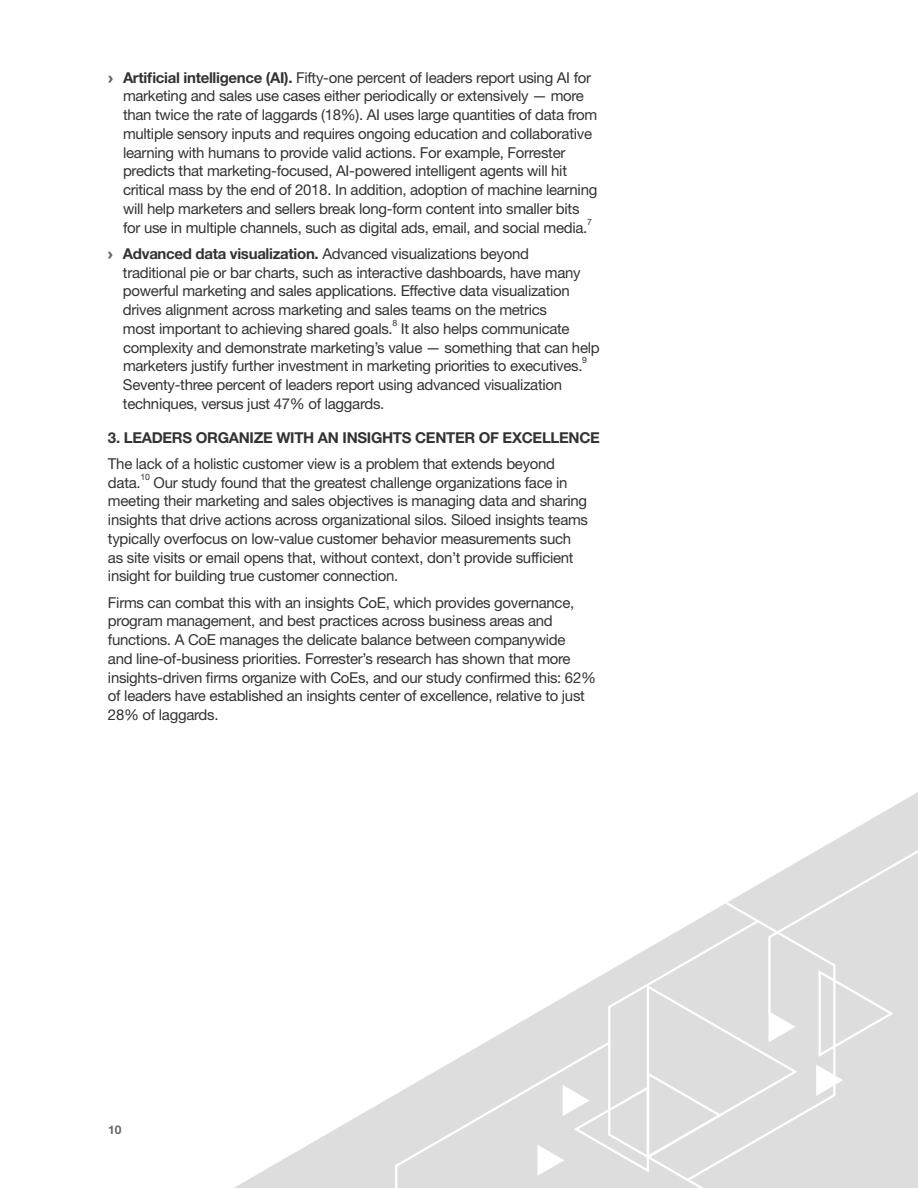
<style>
.page{position:relative;width:918px;height:1188px;background:#fff}
.page>*{position:absolute;margin:0;border:0;box-sizing:border-box;transform-origin:0 0}
.t1{font:15px/18.8px "Helvetica Neue LT Std";letter-spacing:-.02em;color:#333}
.t2{font:700 15px "Helvetica Neue LT Std";letter-spacing:-.02em;color:#333}
.t3{font:700 12px "Helvetica Neue LT Std";color:#666}
.t4{font:8.7px "Helvetica Neue LT Std";color:#333}
.s1{font-family:"Arial";font-weight:900;color:#666}
.s2{font-weight:700}
</style>
<div class="page">
<svg style="left:234px;top:792px;width:684px;height:396px"></svg>
<svg style="left:394px;top:834px;width:524px;height:354px"></svg>
<p class="t1" style="left:123px;top:68px;width:476px;text-indent:-15px"><span class="s1">›</span> <span class="s2">Artificial intelligence (AI).</span> Fifty-one percent of leaders report using AI for marketing and sales use cases either periodically or extensively — more than twice the rate of laggards (18%). AI uses large quantities of data from multiple sensory inputs and requires ongoing education and collaborative learning with humans to provide valid actions. For example, Forrester predicts that marketing-focused, AI-powered intelligent agents will hit critical mass by the end of 2018. In addition, adoption of machine learning will help marketers and sellers break long-form content into smaller bits for use in multiple channels, such as digital ads, email, and social media.</p>
<p class="t4" style="left:587px;top:216px;width:6px">7</p>
<p class="t1" style="left:123px;top:244px;width:459px;text-indent:-15px"><span class="s1">›</span> <span class="s2">Advanced data visualization.</span> Advanced visualizations beyond traditional pie or bar charts, such as interactive dashboards, have many powerful marketing and sales applications. Effective data visualization drives alignment across marketing and sales teams on the metrics most important to achieving shared goals.</p>
<p class="t4" style="left:392px;top:318px;width:6px">8</p>
<p class="t1" style="left:123px;top:319px;width:478px;text-indent:278px">It also helps communicate complexity and demonstrate marketing’s value — something that can help marketers justify further investment in marketing priorities to executives.</p>
<p class="t4" style="left:582px;top:355px;width:6px">9</p>
<p class="t1" style="left:123px;top:375px;width:441px">Seventy-three percent of leaders report using advanced visualization techniques, versus just 47% of laggards.</p>
<p class="t2" style="left:108px;top:428px;width:493px">3. LEADERS ORGANIZE WITH AN INSIGHTS CENTER OF EXCELLENCE</p>
<p class="t1" style="left:108px;top:454px;width:449px">The lack of a holistic customer view is a problem that extends beyond data.</p>
<p class="t4" style="left:140px;top:471px;width:11px">10</p>
<p class="t1" style="left:108px;top:473px;width:482px;text-indent:46px">Our study found that the greatest challenge organizations face in meeting their marketing and sales objectives is managing data and sharing insights that drive actions across organizational silos. Siloed insights teams typically overfocus on low-value customer behavior measurements such as site visits or email opens that, without context, don’t provide sufficient insight for building true customer connection.</p>
<p class="t1" style="left:108px;top:593px;width:490px">Firms can combat this with an insights CoE, which provides governance, program management, and best practices across business areas and functions. A CoE manages the delicate balance between companywide<br>and line-of-business priorities. Forrester’s research has shown that more insights-driven firms organize with CoEs, and our study confirmed this: 62% of leaders have established an insights center of excellence, relative to just 28% of laggards.</p>
<p class="t3" style="left:108px;top:1122px;width:15px">10</p>
</div>
